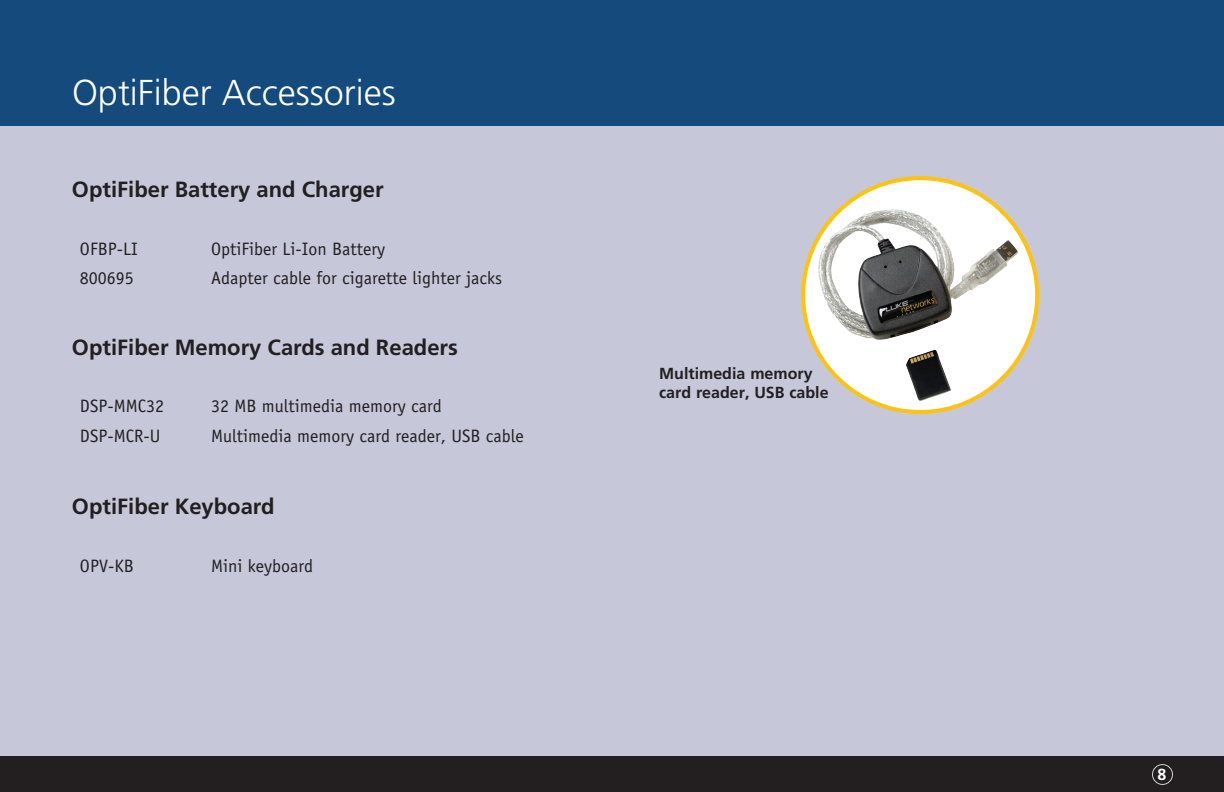
<style>
.page{position:relative;width:1224px;height:792px;background:#fff}
.page>*{position:absolute;margin:0;border:0;box-sizing:border-box;transform-origin:0 0}
.Page_title{font:300 36px "Frutiger";color:#fff}
.Frutiger_subhead{font:700 22px "Frutiger";color:#231f20}
.TOC_tabs{font:18px "Officina Sans";color:#231f20}
.t1{font:700 16px/19.2px "Frutiger";color:#231f20}
</style>
<div class="page">
<div style="left:0;top:108px;width:1224px;height:666px;background:#c6c8d9"></div>
<div style="left:0;top:0;width:1224px;height:126px;background:#144a7c"></div>
<div style="left:0;top:756px;width:1224px;height:36px;background:#231f20"></div>
<div style="left:1152px;top:764px;width:21px;height:21px;border:1px solid #d1d2d4;border-radius:50%"></div>
<svg style="left:803px;top:178px;width:234px;height:234px;background:#fef5da"></svg>
<img style="left:817px;top:209px;width:201px;height:192px">
<p class="Page_title" style="left:72px;top:72px;width:325px">OptiFiber Accessories</p>
<p class="Frutiger_subhead" style="left:72px;top:177px;width:313px">OptiFiber Battery and Charger</p>
<p class="TOC_tabs" style="left:80px;top:238px;width:59px">OFBP-LI</p>
<p class="TOC_tabs" style="left:211px;top:238px;width:176px">OptiFiber Li-Ion Battery</p>
<p class="TOC_tabs" style="left:80px;top:268px;width:56px">800695</p>
<p class="TOC_tabs" style="left:211px;top:268px;width:293px">Adapter cable for cigarette lighter jacks</p>
<p class="Frutiger_subhead" style="left:72px;top:334px;width:387px">OptiFiber Memory Cards and Readers</p>
<p class="TOC_tabs" style="left:80px;top:396px;width:86px">DSP-MMC32</p>
<p class="TOC_tabs" style="left:211px;top:396px;width:232px">32 MB multimedia memory card</p>
<p class="TOC_tabs" style="left:80px;top:425px;width:82px">DSP-MCR-U</p>
<p class="TOC_tabs" style="left:211px;top:425px;width:314px">Multimedia memory card reader, USB cable</p>
<p class="Frutiger_subhead" style="left:72px;top:494px;width:204px">OptiFiber Keyboard</p>
<p class="TOC_tabs" style="left:80px;top:555px;width:55px">OPV-KB</p>
<p class="TOC_tabs" style="left:211px;top:555px;width:104px">Mini keyboard</p>
<p class="t1" style="left:659px;top:363px;width:171px">Multimedia memory card reader, USB cable</p>
</div>
